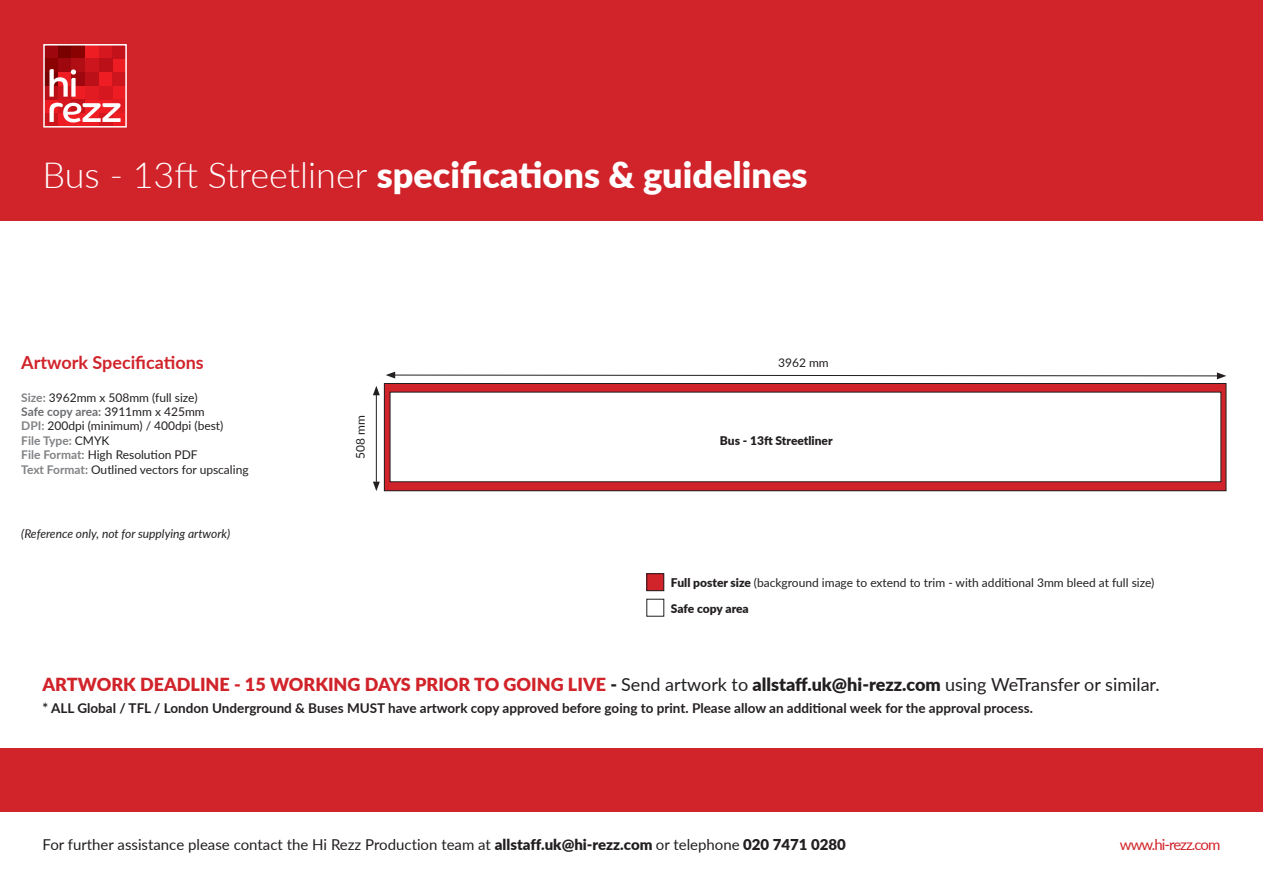
<style>
.page{position:relative;width:1263px;height:893px;background:#fff}
.page>*{position:absolute;margin:0;border:0;box-sizing:border-box;transform-origin:0 0}
.t1{font:900 36px "Lato";color:#fff}
.t2{font:900 18px "Lato";color:#d1232a}
.t3{font:700 18px "Lato";color:#d1232a}
.t4{font:15px "Lato";color:#231f20}
.t5{font:15px "Lato";letter-spacing:-.065em;color:#d1232a}
.t6{font:700 13.5px "Lato";color:#231f20}
.t7{font:12px "Lato";color:#231f20}
.t8{font:italic 12px "Lato";color:#231f20}
.t9{font:900 12px "Lato";color:#231f20}
.t10{font:700 12px "Lato";letter-spacing:-.01em;color:#6c6d70}
.t11{font:700 12px "Lato";color:#808285}
.s1{font-weight:300}
.s2{font-weight:700;color:#808285}
.s3{font-weight:400;color:#231f20}
.s4{font-weight:900}
.s5{color:#231f20}
</style>
<div class="page">
<div style="left:0;top:748px;width:1263px;height:64px;background:#d1232a"></div>
<div style="left:0;top:0;width:1263px;height:220px;background:#d1232a"></div>
<div style="left:44px;top:45px;width:82px;height:82px;background:#ee1d23"></div>
<div style="left:44px;top:45px;width:14px;height:13px;background:#9d070d"></div>
<div style="left:58px;top:45px;width:13px;height:13px;background:#790100"></div>
<div style="left:71px;top:45px;width:14px;height:13px;background:#8b0202"></div>
<div style="left:99px;top:45px;width:13px;height:13px;background:#d7171f"></div>
<div style="left:112px;top:45px;width:14px;height:13px;background:#c4121a"></div>
<div style="left:44px;top:58px;width:14px;height:14px;background:#8b0202"></div>
<div style="left:58px;top:58px;width:13px;height:14px;background:#9d070d"></div>
<div style="left:71px;top:58px;width:14px;height:14px;background:#b00d15"></div>
<div style="left:85px;top:58px;width:14px;height:14px;background:#cd151d"></div>
<div style="left:99px;top:58px;width:13px;height:14px;background:#bb1018"></div>
<svg style="left:46px;top:72px;width:4px;height:14px"></svg>
<svg style="left:46px;top:86px;width:4px;height:13px"></svg>
<div style="left:44px;top:113px;width:14px;height:14px;background:#cd151d"></div>
<div style="left:112px;top:72px;width:14px;height:14px;background:#cd151d"></div>
<div style="left:99px;top:113px;width:13px;height:14px;background:#d7171f"></div>
<div style="left:112px;top:99px;width:14px;height:14px;background:#e21a21"></div>
<svg style="left:50px;top:69px;width:71px;height:53px"></svg>
<div style="left:43px;top:44px;width:84px;height:84px;border:2px solid #fff"></div>
<div style="left:384px;top:383px;width:842px;height:108px;background:#d1232a"></div>
<div style="left:384px;top:383px;width:842px;height:108px;border:1px solid #231f20"></div>
<div style="left:390px;top:392px;width:831px;height:90px;background:#fff"></div>
<div style="left:390px;top:392px;width:831px;height:90px;border:1px solid #231f20"></div>
<svg style="left:386px;top:372px;width:840px;height:7px"></svg>
<hr style="left:376px;top:393px;width:1px;height:91px;background:#231f20">
<svg style="left:373px;top:482px;width:7px;height:9px"></svg>
<svg style="left:373px;top:386px;width:7px;height:9px"></svg>
<div style="left:647px;top:574px;width:17px;height:17px;background:#d1232a"></div>
<div style="left:646px;top:573px;width:18px;height:18px;border:1px solid #231f20"></div>
<p class="t1" style="left:43px;top:148px;width:766px"><span class="s1">Bus - 13ft Streetliner</span> specifications &amp; guidelines</p>
<p class="t3" style="left:21px;top:349px;width:184px">Artwork Specifications</p>
<p class="t7" style="left:21px;top:389px;width:178px"><span class="s2">Size:</span> 3962mm x 508mm (full size)</p>
<p class="t10" style="left:21px;top:403px;width:185px">Safe copy area: <span class="s3">3911mm x 425mm</span></p>
<p class="t7" style="left:21px;top:417px;width:204px"><span class="s2">DPI:</span> 200dpi (minimum) / 400dpi (best)</p>
<p class="t11" style="left:21px;top:432px;width:90px">File Type: <span class="s3">CMYK</span></p>
<p class="t7" style="left:21px;top:446px;width:178px"><span class="s2">File Format:</span> High Resolution PDF</p>
<p class="t7" style="left:21px;top:461px;width:229px"><span class="s2">Text Format:</span> Outlined vectors for upscaling</p>
<p class="t8" style="left:21px;top:525px;width:211px">(Reference only, not for supplying artwork)</p>
<p class="t7" style="left:352px;top:459px;width:45px;rotate:-90deg">508 mm</p>
<p class="t7" style="left:778px;top:355px;width:52px">3962 mm</p>
<p class="t9" style="left:720px;top:431px;width:114px">Bus - 13ft Streetliner</p>
<p class="t7" style="left:671px;top:574px;width:485px"><span class="s4">Full poster size</span> (background image to extend to trim - with additional 3mm bleed at full size)</p>
<p class="t9" style="left:671px;top:599px;width:79px">Safe copy area</p>
<p class="t2" style="left:43px;top:671px;width:1119px">ARTWORK DEADLINE - 15 WORKING DAYS PRIOR TO GOING LIVE <span class="s5">-</span> <span class="s3">Send artwork to</span> <span class="s5">allstaff.uk@hi-rezz.com</span> <span class="s3">using WeTransfer or similar.</span></p>
<p class="t6" style="left:43px;top:698px;width:992px">* ALL Global / TFL / London Underground &amp; Buses MUST have artwork copy approved before going to print. Please allow an additional week for the approval process.</p>
<p class="t4" style="left:43px;top:834px;width:805px">For further assistance please contact the Hi Rezz Production team at <span class="s4">allstaff.uk@hi-rezz.com</span> or telephone <span class="s4">020 7471 0280</span></p>
<p class="t5" style="left:1120px;top:834px;width:102px">www.hi-rezz.com</p>
</div>
